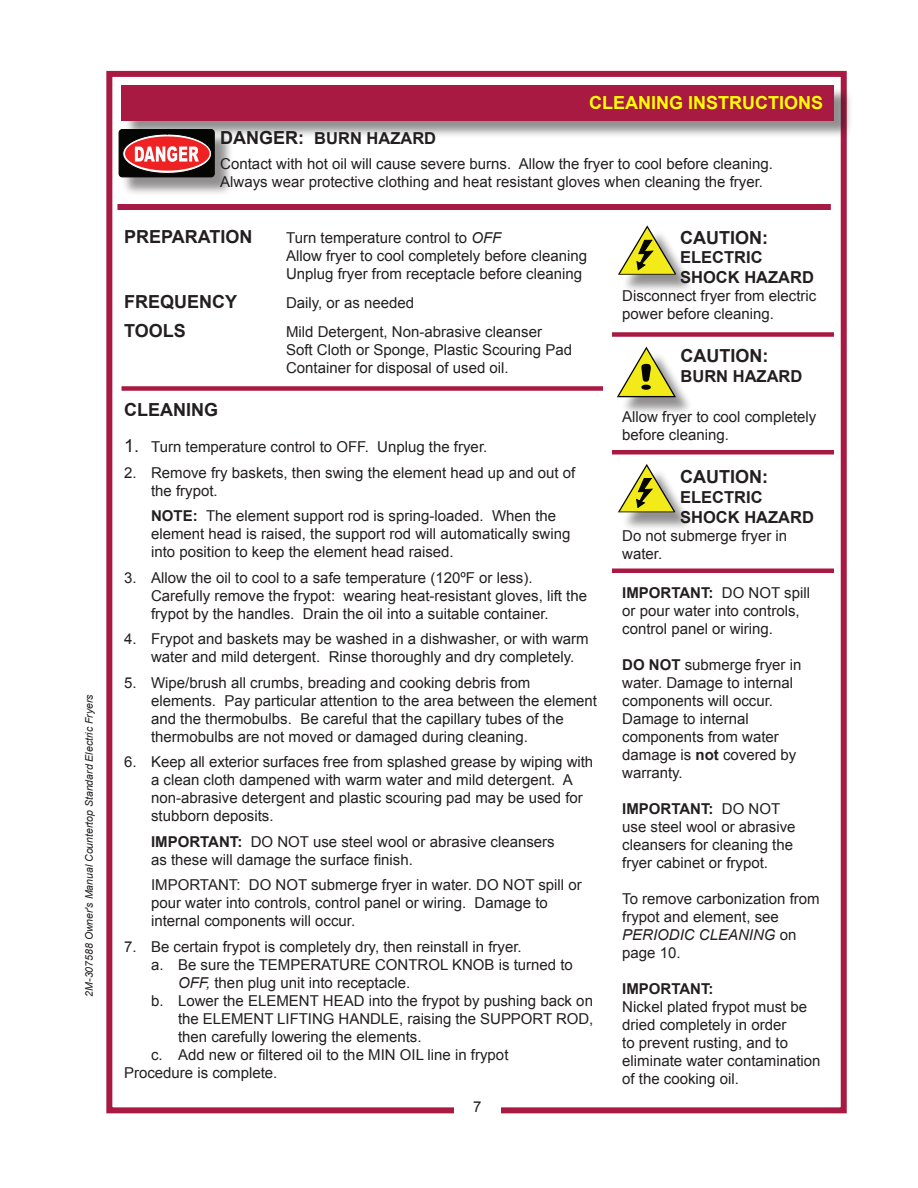
<style>
.page{position:relative;width:918px;height:1188px;background:#fff}
.page>*{position:absolute;margin:0;border:0;box-sizing:border-box;transform-origin:0 0}
.Body_Text{font:700 18px "Arial";color:#231f20}
.t1{font:700 18px "Arial";color:#ff0}
.Body_Text-2{font:700 16.5px/19.8px "Arial";color:#231f20}
.Body_Text-3{font:15px/18px "Arial";color:#231f20}
.t2{font:italic 15px/18px "Arial";color:#231f20}
.t3{font:italic 10.5px "Arial";color:#231f20}
.s1{font-size:18px}
.s2{font-style:italic}
.s3{font-weight:700}
.s4{font-style:normal}
</style>
<div class="page">
<div style="left:106px;top:71px;width:741px;height:1042px;border:6px solid #a81a42"></div>
<div style="left:454px;top:1097px;width:47px;height:21px;background:#fff"></div>
<div style="left:124px;top:87px;width:729px;height:52px;background:#231f20;opacity:.5"></div>
<div style="left:122px;top:85px;width:712px;height:35px;background:#a81a42"></div>
<div style="left:121px;top:132px;width:112px;height:64px;background:#231f20;opacity:.5"></div>
<svg style="left:119px;top:129px;width:95px;height:48px;background:#8f4545"></svg>
<div style="left:621px;top:229px;width:73px;height:65px;background:#231f20;opacity:.5"></div>
<svg style="left:618px;top:225px;width:58px;height:50px"></svg>
<div style="left:620px;top:350px;width:74px;height:66px;background:#231f20;opacity:.5"></div>
<svg style="left:617px;top:347px;width:59px;height:50px"></svg>
<div style="left:621px;top:468px;width:72px;height:63px;background:#231f20;opacity:.5"></div>
<svg style="left:618px;top:464px;width:57px;height:48px"></svg>
<div style="left:117px;top:204px;width:714px;height:6px;background:#a81a46"></div>
<div style="left:122px;top:386px;width:481px;height:5px;background:#a81a42"></div>
<div style="left:612px;top:332px;width:222px;height:5px;background:#a81a42"></div>
<hr style="left:612px;top:450px;width:222px;height:4px;background:#a81a42">
<div style="left:612px;top:568px;width:222px;height:5px;background:#a81a42"></div>
<p class="t3" style="left:82px;top:997px;width:303px;rotate:-90deg">2M-307588 Owner's Manual Countertop Standard Electric Fryers</p>
<p class="t1" style="left:589px;top:91px;width:235px">CLEANING INSTRUCTIONS</p>
<p class="Body_Text-2" style="left:220px;top:129px;width:217px"><span class="s1">DANGER:</span> BURN HAZARD</p>
<p class="Body_Text-3" style="left:220px;top:155px;width:554px">Contact with hot oil will cause severe burns. Allow the fryer to cool before cleaning.</p>
<p class="Body_Text-3" style="left:220px;top:173px;width:544px">Always wear protective clothing and heat resistant gloves when cleaning the fryer.</p>
<p class="Body_Text" style="left:124px;top:225px;width:130px">PREPARATION</p>
<p class="Body_Text-3" style="left:286px;top:229px;width:217px">Turn temperature control to <span class="s2">OFF</span></p>
<p class="Body_Text-3" style="left:286px;top:247px;width:302px">Allow fryer to cool completely before cleaning</p>
<p class="Body_Text-3" style="left:286px;top:265px;width:297px">Unplug fryer from receptacle before cleaning</p>
<p class="Body_Text" style="left:124px;top:290px;width:115px">FREQUENCY</p>
<p class="Body_Text-3" style="left:286px;top:294px;width:130px">Daily, or as needed</p>
<p class="Body_Text" style="left:124px;top:319px;width:63px">TOOLS</p>
<p class="Body_Text-3" style="left:286px;top:323px;width:257px">Mild Detergent, Non-abrasive cleanser</p>
<p class="Body_Text-3" style="left:286px;top:341px;width:287px">Soft Cloth or Sponge, Plastic Scouring Pad</p>
<p class="Body_Text-3" style="left:286px;top:359px;width:224px">Container for disposal of used oil.</p>
<p class="Body_Text" style="left:124px;top:398px;width:95px">CLEANING</p>
<p class="Body_Text-3" style="left:124px;top:438px;width:365px"><span class="s1">1.</span> Turn temperature control to OFF. Unplug the fryer.</p>
<p class="Body_Text-3" style="left:151px;top:464px;width:426px;text-indent:-27px">2. Remove fry baskets, then swing the element head up and out of the frypot.</p>
<p class="Body_Text-3" style="left:151px;top:507px;width:421px"><span class="s3">NOTE:</span> The element support rod is spring-loaded. When the element head is raised, the support rod will automatically swing into position to keep the element head raised.</p>
<p class="Body_Text-3" style="left:151px;top:569px;width:438px;text-indent:-27px">3. Allow the oil to cool to a safe temperature (120ºF or less).<br>Carefully remove the frypot: wearing heat-resistant gloves, lift the frypot by the handles. Drain the oil into a suitable container.</p>
<p class="Body_Text-3" style="left:151px;top:630px;width:439px;text-indent:-27px">4. Frypot and baskets may be washed in a dishwasher, or with warm water and mild detergent. Rinse thoroughly and dry completely.</p>
<p class="Body_Text-3" style="left:151px;top:674px;width:448px;text-indent:-27px">5. Wipe/brush all crumbs, breading and cooking debris from elements. Pay particular attention to the area between the element and the thermobulbs. Be careful that the capillary tubes of the thermobulbs are not moved or damaged during cleaning.</p>
<p class="Body_Text-3" style="left:151px;top:753px;width:444px;text-indent:-27px">6. Keep all exterior surfaces free from splashed grease by wiping with a clean cloth dampened with warm water and mild detergent. A non-abrasive detergent and plastic scouring pad may be used for stubborn deposits.</p>
<p class="Body_Text-3" style="left:151px;top:833px;width:405px"><span class="s3">IMPORTANT:</span> DO NOT use steel wool or abrasive cleansers as these will damage the surface finish.</p>
<p class="Body_Text-3" style="left:151px;top:876px;width:432px">IMPORTANT: DO NOT submerge fryer in water. DO NOT spill or pour water into controls, control panel or wiring. Damage to internal components will occur.</p>
<p class="Body_Text-3" style="left:124px;top:938px;width:399px">7. Be certain frypot is completely dry, then reinstall in fryer.</p>
<p class="Body_Text-3" style="left:178px;top:956px;width:396px;text-indent:-27px">a. Be sure the TEMPERATURE CONTROL KNOB is turned to<br><span class="s2">OFF,</span> then plug unit into receptacle.</p>
<p class="Body_Text-3" style="left:178px;top:992px;width:417px;text-align:justify;text-indent:-27px">b. Lower the ELEMENT HEAD into the frypot by pushing back on the ELEMENT LIFTING HANDLE, raising the SUPPORT ROD, then carefully lowering the elements.</p>
<p class="Body_Text-3" style="left:151px;top:1046px;width:359px">c. Add new or filtered oil to the MIN OIL line in frypot</p>
<p class="Body_Text-3" style="left:124px;top:1064px;width:155px">Procedure is complete.</p>
<p class="Body_Text" style="left:680px;top:225px;width:89px">CAUTION:</p>
<p class="Body_Text-2" style="left:680px;top:248px;width:135px">ELECTRIC<br>SHOCK HAZARD</p>
<p class="Body_Text-3" style="left:622px;top:287px;width:196px">Disconnect fryer from electric power before cleaning.</p>
<p class="Body_Text" style="left:681px;top:344px;width:89px">CAUTION:</p>
<p class="Body_Text-2" style="left:681px;top:367px;width:123px">BURN HAZARD</p>
<p class="Body_Text-3" style="left:622px;top:408px;width:196px">Allow fryer to cool completely before cleaning.</p>
<p class="Body_Text" style="left:680px;top:465px;width:89px">CAUTION:</p>
<p class="Body_Text-2" style="left:680px;top:488px;width:135px">ELECTRIC<br>SHOCK HAZARD</p>
<p class="Body_Text-3" style="left:622px;top:526px;width:167px">Do not submerge fryer in water.</p>
<p class="Body_Text-3" style="left:622px;top:584px;width:189px"><span class="s3">IMPORTANT:</span> DO NOT spill or pour water into controls, control panel or wiring.</p>
<p class="Body_Text-3" style="left:622px;top:656px;width:181px"><span class="s3">DO NOT</span> submerge fryer in water. Damage to internal components will occur.</p>
<p class="Body_Text-3" style="left:622px;top:710px;width:128px">Damage to internal</p>
<p class="Body_Text-3" style="left:622px;top:728px;width:158px">components from water</p>
<p class="Body_Text-3" style="left:622px;top:746px;width:176px">damage is <span class="s3">not</span> covered by</p>
<p class="Body_Text-3" style="left:622px;top:764px;width:62px">warranty.</p>
<p class="Body_Text-3" style="left:622px;top:800px;width:175px"><span class="s3">IMPORTANT:</span> DO NOT use steel wool or abrasive cleansers for cleaning the fryer cabinet or frypot.</p>
<p class="Body_Text-3" style="left:622px;top:890px;width:199px">To remove carbonization from frypot and element, see</p>
<p class="t2" style="left:622px;top:926px;width:176px">PERIODIC CLEANING <span class="s4">on page 10.</span></p>
<p class="Body_Text-3" style="left:622px;top:980px;width:200px"><span class="s3">IMPORTANT:<br></span>Nickel plated frypot must be dried completely in order<br>to prevent rusting, and to eliminate water contamination of the cooking oil.</p>
<p class="Body_Text-3" style="left:473px;top:1098px;width:10px">7</p>
</div>
